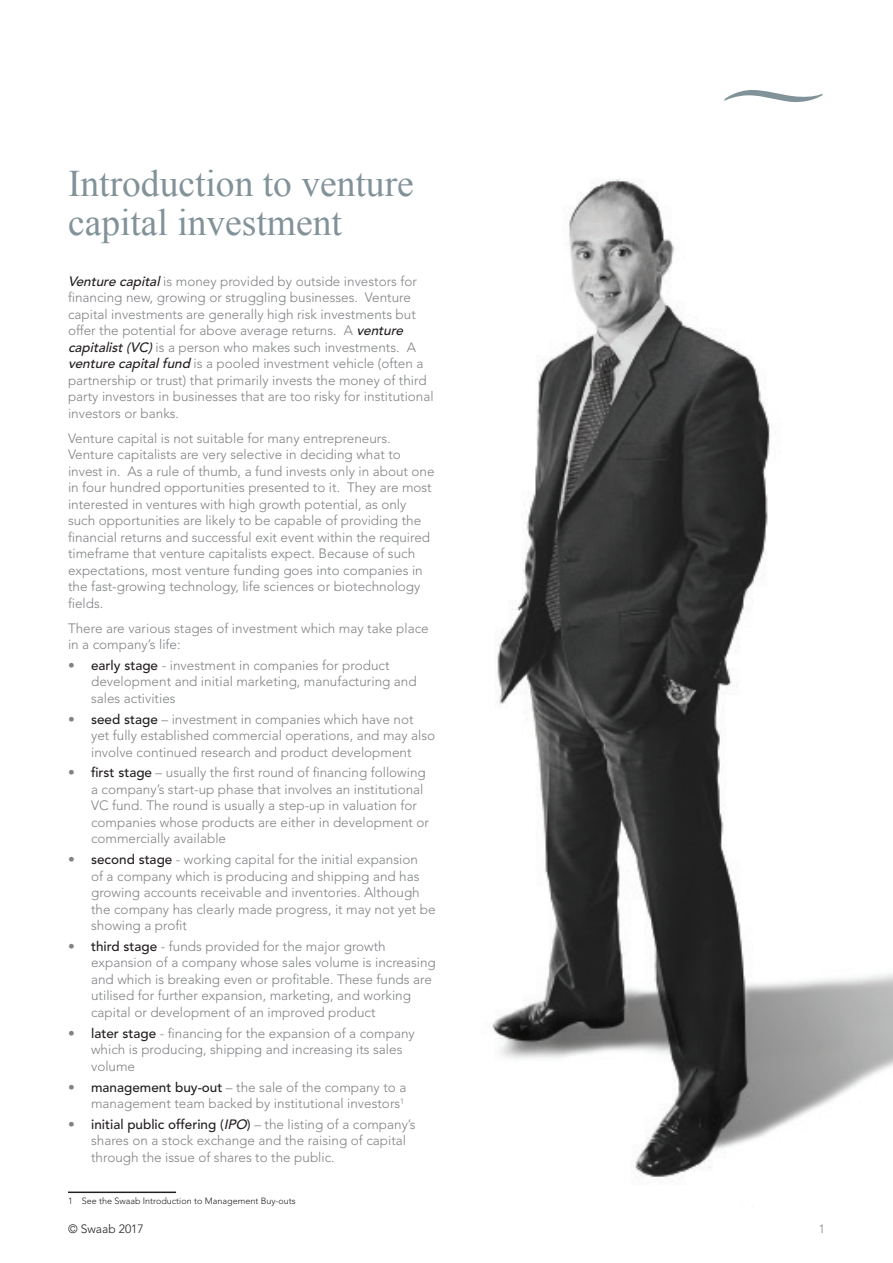
<style>
.page{position:relative;width:893px;height:1263px;background:#fff}
.page>*{position:absolute;margin:0;border:0;box-sizing:border-box;transform-origin:0 0}
.t1{font:37.5px/39px "Times New Roman";color:#819299}
.Body_1{font:300 13.5px/16.5px "Avenir LT Std";color:#808285}
.t2{font:300 12px "Avenir LT Std";color:#231f20}
.Body_1-2{font:300 12px "Avenir LT Std";color:#808285}
.Reference{font:300 9px "Avenir LT Std";color:#231f20}
.s1{font-weight:500;font-style:italic;color:#231f20}
.s2{font-weight:500}
.s3{font-weight:500;color:#231f20}
</style>
<div class="page">
<svg style="left:724px;top:90px;width:99px;height:12px"></svg>
<hr style="left:68px;top:1191px;width:108px;height:2px;background:#231f20">
<img style="left:492px;top:179px;width:401px;height:999px">
<p class="t1" style="left:68px;top:163px;width:347px">Introduction to venture capital investment</p>
<p class="Body_1" style="left:68px;top:273px;width:367px"><span class="s1">Venture capital</span>is money provided by outside investors for financing new, growing or struggling businesses. Venture capital investments are generally high risk investments but offer the potential for above average returns. A <span class="s1">venture capitalist(VC)</span>is a person who makes such investments. A <span class="s1">venture capitalfund</span> is a pooled investment vehicle (often a partnership or trust) that primarily invests the money of third party investors in businesses that are too risky for institutional investors or banks.</p>
<p class="Body_1" style="left:68px;top:430px;width:368px">Venture capital is not suitable for many entrepreneurs.<br>Venture capitalists are very selective in deciding what to invest in. As a rule of thumb, a fund invests only in about one in four hundred opportunities presented to it. They are most interested in ventures with high growth potential, as only such opportunities are likely to be capable of providing the financial returns and successful exit event within the required timeframe that venture capitalists expect. Because of such expectations, most venture funding goes into companies in the fast-growing technology, life sciences or biotechnology fields.</p>
<p class="Body_1" style="left:68px;top:620px;width:362px">There are various stages of investment which may take place in a company’s life:</p>
<p class="Body_1" style="left:91px;top:657px;width:327px;text-indent:-23px"><span class="s2">•</span> <span class="s3">early stage</span> - investment in companies for product development and initial marketing, manufacturing and sales activities</p>
<p class="Body_1" style="left:91px;top:711px;width:346px;text-indent:-23px"><span class="s2">•</span> <span class="s3">seed stage</span> – investment in companies which have not<br>yet fully established commercial operations, and may also involve continued research and product development</p>
<p class="Body_1" style="left:91px;top:765px;width:339px;text-indent:-23px"><span class="s2">•</span> <span class="s3">first stage</span> – usually the first round of financing following a company’s start-up phase that involves an institutional VC fund. The round is usually a step-up in valuation for companies whose products are either in development or commercially available</p>
<p class="Body_1" style="left:91px;top:851px;width:346px;text-indent:-23px"><span class="s2">•</span> <span class="s3">second stage</span> - working capital for the initial expansion<br>of a company which is producing and shipping and has growing accounts receivable and inventories. Although the company has clearly made progress, it may not yet be showing a profit</p>
<p class="Body_1" style="left:91px;top:938px;width:346px;text-indent:-23px"><span class="s2">•</span> <span class="s3">third stage</span> - funds provided for the major growth expansion of a company whose sales volume is increasing and which is breaking even or profitable. These funds are utilised for further expansion, marketing, and working capital or development of an improved product</p>
<p class="Body_1" style="left:91px;top:1025px;width:325px;text-indent:-23px"><span class="s2">•</span> <span class="s3">later stage</span> - financing for the expansion of a company which is producing, shipping and increasing its sales volume</p>
<p class="Body_1" style="left:68px;top:1079px;width:340px;text-align:right"><span class="s2">•</span> <span class="s3">management buy-out</span> – the sale of the company to a management team backed by institutional investors<sup>1</sup></p>
<p class="Body_1" style="left:91px;top:1116px;width:326px;text-indent:-23px"><span class="s2">•</span> <span class="s3">initial public offering (</span><span class="s1">IPO</span><span class="s3">)</span> – the listing of a company’s shares on a stock exchange and the raising of capital through the issue of shares to the public.</p>
<p class="Reference" style="left:68px;top:1196px;width:229px">1 See the Swaab Introduction to Management Buy-outs</p>
<p class="t2" style="left:68px;top:1222px;width:77px">© Swaab 2017</p>
<p class="Body_1-2" style="left:819px;top:1222px;width:8px">1</p>
</div>
